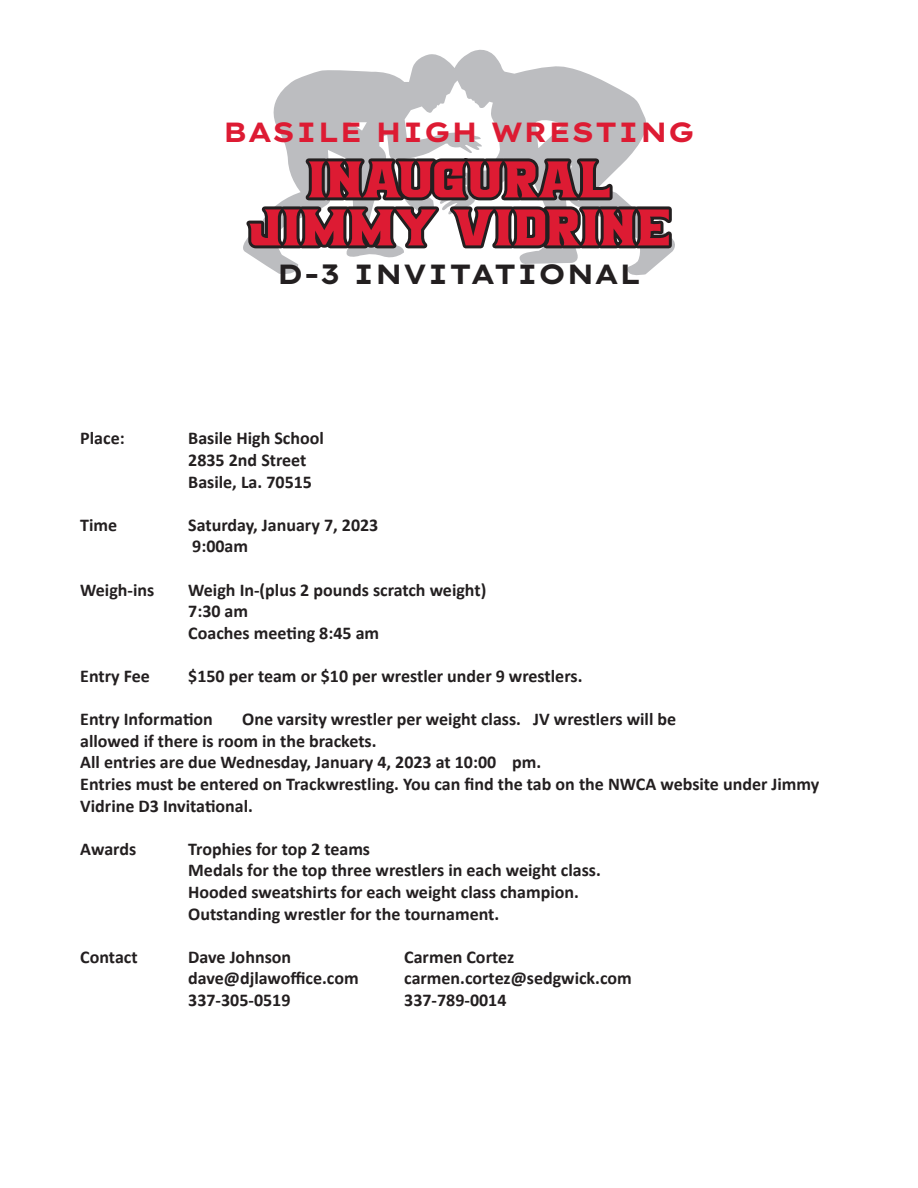
<style>
.page{position:relative;width:918px;height:1188px;background:#fff}
.page>*{position:absolute;margin:0;border:0;box-sizing:border-box;transform-origin:0 0}
.t1{font:60px/48px "Bigboz";letter-spacing:-.01em;color:#dd1b33;text-align:center}
.t2{font:700 27.75px "Lexend Mega";color:#dd1b33}
.t3{font:700 27.75px "Lexend Mega";color:#231f20}
.t4{font:700 18px/21.6px "Calibri";color:#231f20}
</style>
<div class="page">
<svg style="left:270px;top:49px;width:383px;height:226px;fill:#bcbdc0"></svg>
<svg style="left:243px;top:153px;width:432px;height:115px"></svg>
<h2 class="t2" style="left:223px;top:111px;width:474px">BASILE HIGH WRESTING</h2>
<h1 class="t1" style="left:248px;top:158px;width:423px">INAUGURAL<br>JIMMY VIDRINE</h1>
<h2 class="t3" style="left:277px;top:252px;width:366px">D-3 INVITATIONAL</h2>
<p class="t4" style="left:80px;top:427px;width:46px">Place:</p>
<p class="t4" style="left:188px;top:427px;width:137px">Basile High School<br>2835 2nd Street<br>Basile, La. 70515</p>
<p class="t4" style="left:80px;top:513px;width:39px">Time</p>
<p class="t4" style="left:188px;top:513px;width:192px">Saturday, January 7, 2023<br>9:00am</p>
<p class="t4" style="left:80px;top:578px;width:76px">Weigh-ins</p>
<p class="t4" style="left:188px;top:578px;width:300px">Weigh In-(plus 2 pounds scratch weight)<br>7:30 am<br>Coaches meeting 8:45 am</p>
<p class="t4" style="left:80px;top:664px;width:71px">Entry Fee</p>
<p class="t4" style="left:188px;top:664px;width:396px">$150 per team or $10 per wrestler under 9 wrestlers.</p>
<p class="t4" style="left:80px;top:708px;width:134px">Entry Information</p>
<p class="t4" style="left:80px;top:708px;width:741px;text-indent:162px">One varsity wrestler per weight class. JV wrestlers will be<br>allowed if there is room in the brackets.<br>All entries are due Wednesday, January 4, 2023 at 10:00 pm.<br>Entries must be entered on Trackwrestling. You can find the tab on the NWCA website under Jimmy Vidrine D3 Invitational.</p>
<p class="t4" style="left:80px;top:837px;width:58px">Awards</p>
<p class="t4" style="left:188px;top:837px;width:414px">Trophies for top 2 teams<br>Medals for the top three wrestlers in each weight class.<br>Hooded sweatshirts for each weight class champion.<br>Outstanding wrestler for the tournament.</p>
<p class="t4" style="left:80px;top:945px;width:59px">Contact</p>
<p class="t4" style="left:188px;top:945px;width:104px">Dave Johnson</p>
<p class="t4" style="left:404px;top:945px;width:111px">Carmen Cortez</p>
<p class="t4" style="left:188px;top:967px;width:172px">dave@djlawoffice.com</p>
<p class="t4" style="left:404px;top:967px;width:229px">carmen.cortez@sedgwick.com</p>
<p class="t4" style="left:188px;top:988px;width:104px">337-305-0519</p>
<p class="t4" style="left:404px;top:988px;width:104px">337-789-0014</p>
</div>
